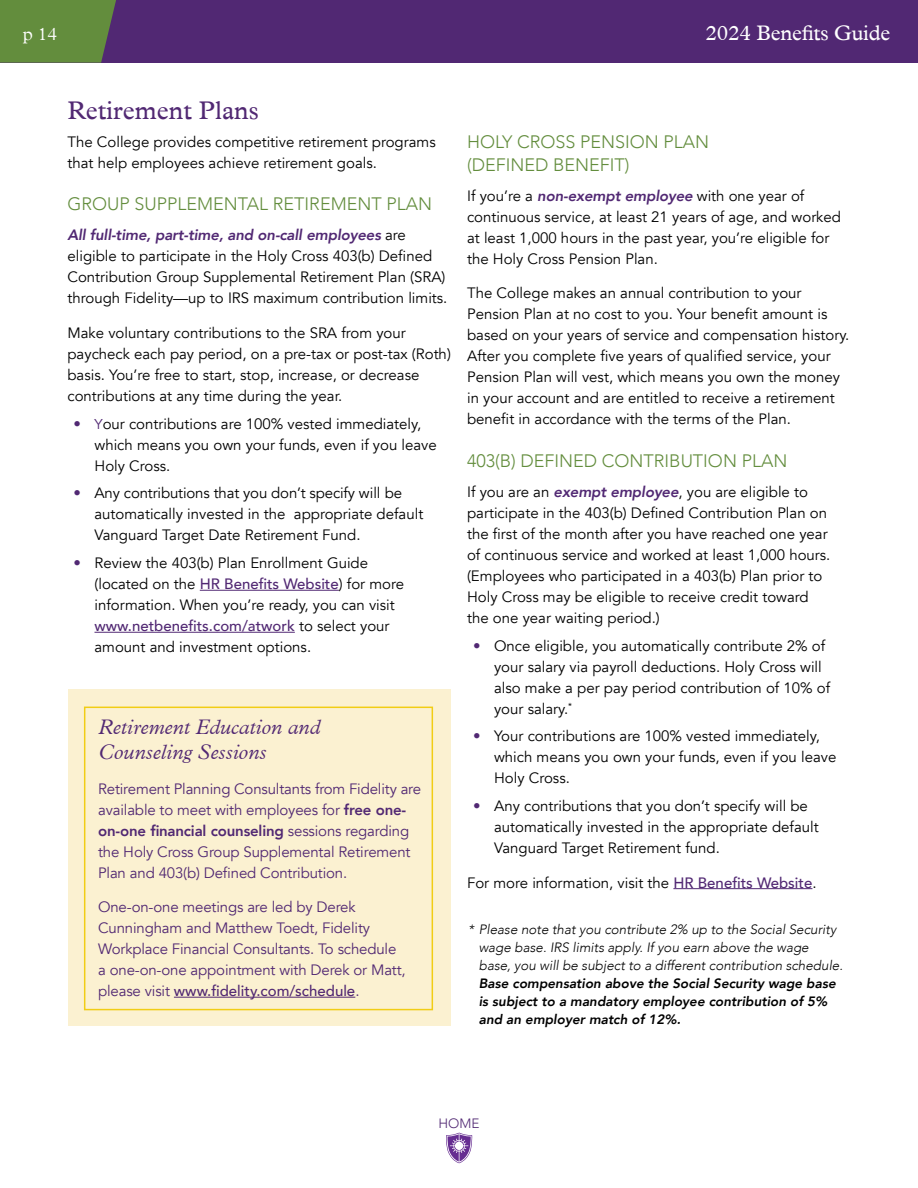
<style>
.page{position:relative;width:918px;height:1188px;background:#fff}
.page>*{position:absolute;margin:0;border:0;box-sizing:border-box;transform-origin:0 0}
.t1{font:25.5px "Plantin MT Pro";color:#512873}
.t2{font:italic 300 21px/25.5px "Plantin MT Pro";color:#512873}
.t3{font:21px "Plantin MT Pro";letter-spacing:-.01em;color:#fff}
.t4{font:300 18px/22.5px "Avenir";color:#638d3d}
.t5{font:300 18px "Plantin MT Pro";color:#fff}
.t6{font:15px/21px "Avenir";color:#000}
.t7{font:15px/21px "Avenir";letter-spacing:-.01em;color:#512873}
.t8{font:italic 300 13.5px/18px "Avenir";color:#000}
.t9{font:italic 800 13.5px/18px "Avenir";color:#000}
.t10{font:300 13.5px "Avenir";color:#512873}
.s1{font-weight:800;font-style:italic;color:#512873}
.s2{font-family:"Avenir LT Std";font-weight:800;color:#512873}
.s3{font-size:14.25px;color:#512873}
.s4{font-weight:500;color:#512873}
.s5{font-weight:800}
.s6{font-weight:500}
</style>
<div class="page">
<div style="left:0;top:0;width:918px;height:63px;background:#512873"></div>
<svg style="left:0;top:0;width:116px;height:63px;background:#618640"></svg>
<hr style="left:200px;top:590px;width:139px;height:1px;background:#512873">
<hr style="left:94px;top:632px;width:201px;height:1px;background:#512873">
<hr style="left:673px;top:888px;width:139px;height:1px;background:#512873">
<div style="left:68px;top:689px;width:383px;height:337px;background:#fbf1d1"></div>
<hr style="left:174px;top:997px;width:181px;height:1px;background:#512873">
<div style="left:84px;top:707px;width:349px;height:303px;border:2px solid #f1cd15"></div>
<svg style="left:446px;top:1133px;width:27px;height:30px"></svg>
<p class="t5" style="left:23px;top:23px;width:36px">p 14</p>
<h2 class="t3" style="left:705px;top:20px;width:187px">2024 Benefits Guide</h2>
<h1 class="t1" style="left:68px;top:96px;width:193px">Retirement Plans</h1>
<p class="t6" style="left:68px;top:131px;width:370px">The College provides competitive retirement programs that help employees achieve retirement goals.</p>
<p class="t4" style="left:68px;top:193px;width:366px">GROUP SUPPLEMENTAL RETIREMENT PLAN</p>
<p class="t6" style="left:68px;top:225px;width:381px"><span class="s1">All full-time, part-time, and on-call employees</span> are eligible to participate in the Holy Cross 403(b) Defined Contribution Group Supplemental Retirement Plan (SRA) through Fidelity—up to IRS maximum contribution limits.</p>
<p class="t6" style="left:68px;top:322px;width:385px">Make voluntary contributions to the SRA from your paycheck each pay period, on a pre-tax or post-tax (Roth) basis. You’re free to start, stop, increase, or decrease contributions at any time during the year.</p>
<p class="t6" style="left:95px;top:413px;width:344px;text-indent:-21px"><span class="s2">•</span> <span class="s3">Y</span>our contributions are 100% vested immediately, which means you own your funds, even if you leave<br>Holy Cross.</p>
<p class="t6" style="left:95px;top:483px;width:330px;text-indent:-21px"><span class="s2">•</span> Any contributions that you don’t specify will be automatically invested in the appropriate default<br>Vanguard Target Date Retirement Fund.</p>
<p class="t6" style="left:95px;top:553px;width:311px;text-indent:-21px"><span class="s2">•</span> Review the 403(b) Plan Enrollment Guide (located on the <span class="s4">HR Benefits Website</span>) for more information. When you’re ready, you can visit <span class="s4">www.netbenefits.com/atwork</span> to select your amount and investment options.</p>
<h2 class="t2" style="left:98px;top:714px;width:223px">Retirement Education and<br>Counseling Sessions</h2>
<p class="t7" style="left:98px;top:778px;width:325px">Retirement Planning Consultants from Fidelity are available to meet with employees for <span class="s5">free one&shy;on-one financial counseling</span> sessions regarding the Holy Cross Group Supplemental Retirement Plan and 403(b) Defined Contribution.</p>
<p class="t7" style="left:98px;top:897px;width:309px">One-on-one meetings are led by Derek Cunningham and Matthew Toedt, Fidelity Workplace Financial Consultants. To schedule a one-on-one appointment with Derek or Matt, please visit <span class="s6">www.fidelity.com/schedule</span>.</p>
<p class="t4" style="left:467px;top:131px;width:244px">HOLY CROSS PENSION PLAN (DEFINED BENEFIT)</p>
<p class="t6" style="left:467px;top:185px;width:375px">If you’re a <span class="s1">non-exempt employee</span> with one year of continuous service, at least 21 years of age, and worked at least 1,000 hours in the past year, you’re eligible for the Holy Cross Pension Plan.</p>
<p class="t6" style="left:467px;top:283px;width:384px">The College makes an annual contribution to your Pension Plan at no cost to you. Your benefit amount is based on your years of service and compensation history.<br>After you complete five years of qualified service, your Pension Plan will vest, which means you own the money in your account and are entitled to receive a retirement benefit in accordance with the terms of the Plan.</p>
<p class="t4" style="left:467px;top:449px;width:322px">403(B) DEFINED CONTRIBUTION PLAN</p>
<p class="t6" style="left:467px;top:481px;width:365px">If you are an <span class="s1">exempt employee</span>, you are eligible to participate in the 403(b) Defined Contribution Plan on the first of the month after you have reached one year of continuous service and worked at least 1,000 hours. (Employees who participated in a 403(b) Plan prior to Holy Cross may be eligible to receive credit toward the one year waiting period.)</p>
<p class="t6" style="left:494px;top:635px;width:338px;text-indent:-21px"><span class="s2">•</span> Once eligible, you automatically contribute 2% of your salary via payroll deductions. Holy Cross will also make a per pay period contribution of 10% of your salary.<sup>*</sup></p>
<p class="t6" style="left:494px;top:726px;width:344px;text-indent:-21px"><span class="s2">•</span> Your contributions are 100% vested immediately, which means you own your funds, even if you leave<br>Holy Cross.</p>
<p class="t6" style="left:494px;top:796px;width:326px;text-indent:-21px"><span class="s2">•</span> Any contributions that you don’t specify will be automatically invested in the appropriate default<br>Vanguard Target Retirement fund.</p>
<p class="t6" style="left:467px;top:872px;width:351px">For more information, visit the <span class="s4">HR Benefits Website</span>.</p>
<p class="t8" style="left:479px;top:920px;width:366px;text-indent:-11px">* Please note that you contribute 2% up to the Social Security wage base. IRS limits apply. If you earn above the wage base, you will be subject to a different contribution schedule.</p>
<p class="t9" style="left:479px;top:974px;width:358px">Base compensation above the Social Security wage base is subject to a mandatory employee contribution of 5% and an employer match of 12%.</p>
<p class="t10" style="left:438px;top:1116px;width:43px">HOME</p>
</div>
